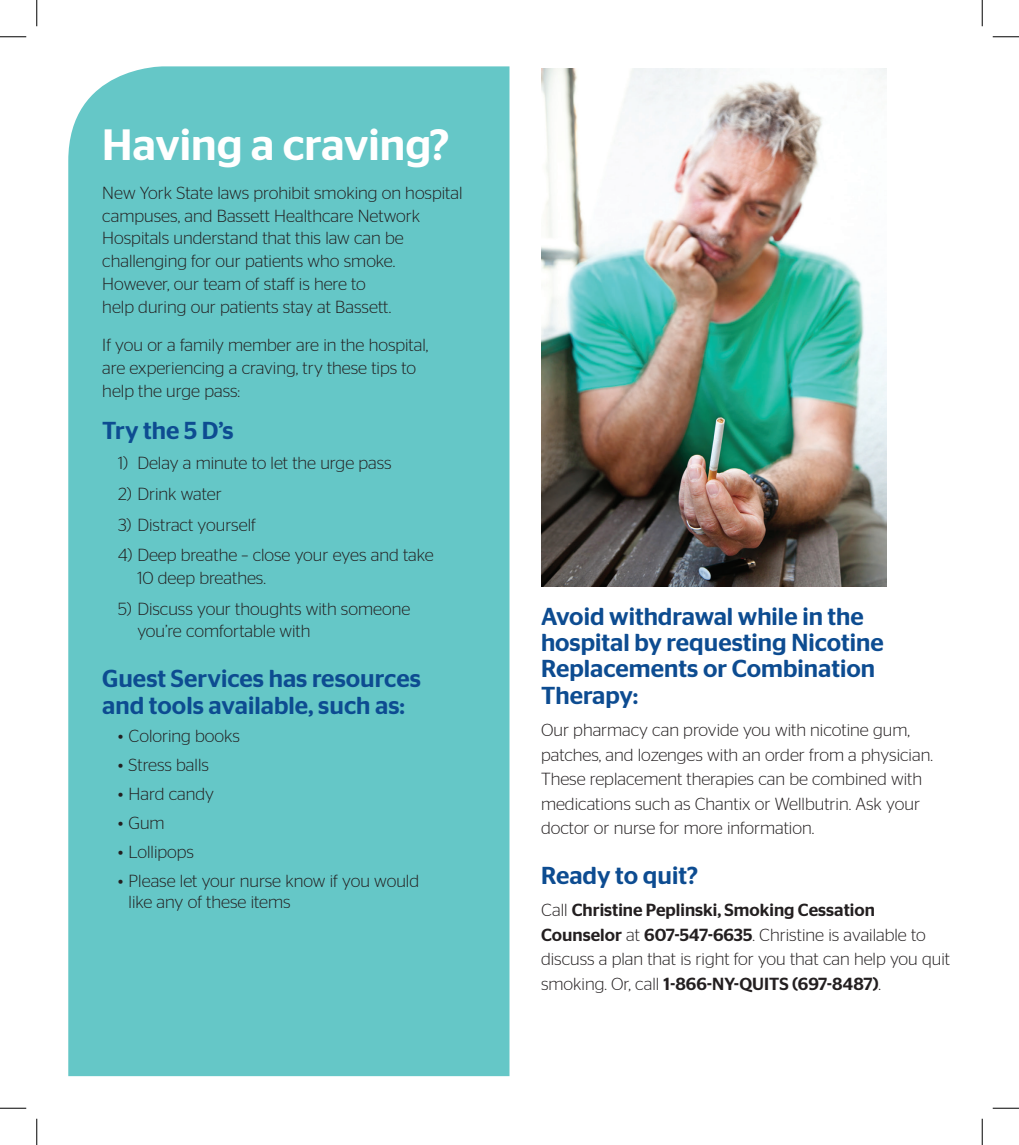
<style>
.page{position:relative;width:1019px;height:1145px;background:#fff}
.page>*{position:absolute;margin:0;border:0;box-sizing:border-box;transform-origin:0 0}
.t1{font:500 43.75px "Stag Sans";color:#fff}
.t2{font:500 24.5px/26.2px "Stag Sans";color:#0d4c91}
.t3{font:300 17.5px/22.8px "Stag Sans";color:#231f20}
.s1{font-weight:500}
</style>
<div class="page">
<div style="left:68px;top:66px;width:441px;height:1010px;background:#65c7c7"></div>
<img style="left:541px;top:68px;width:345px;height:518px">
<svg style="left:0;top:36px;width:26px;height:1px"></svg>
<svg style="left:992px;top:36px;width:26px;height:1px"></svg>
<svg style="left:0;top:1107px;width:26px;height:1px"></svg>
<svg style="left:992px;top:1107px;width:26px;height:1px"></svg>
<svg style="left:36px;top:0;width:1px;height:26px"></svg>
<svg style="left:36px;top:1118px;width:1px;height:26px"></svg>
<svg style="left:981px;top:0;width:1px;height:26px"></svg>
<svg style="left:981px;top:1118px;width:1px;height:26px"></svg>
<h1 class="t1" style="left:102px;top:120px;width:349px">Having a craving?</h1>
<p class="t3" style="left:102px;top:181px;width:361px">New York State laws prohibit smoking on hospital campuses, and Bassett Healthcare Network Hospitals understand that this law can be challenging for our patients who smoke.<br>However, our team of staff is here to<br>help during our patients stay at Bassett.</p>
<p class="t3" style="left:102px;top:333px;width:327px">If you or a family member are in the hospital, are experiencing a craving, try these tips to help the urge pass:</p>
<h2 class="t2" style="left:102px;top:417px;width:133px">Try the 5 D’s</h2>
<p class="t3" style="left:118px;top:451px;width:275px">1) Delay a minute to let the urge pass</p>
<p class="t3" style="left:118px;top:482px;width:105px">2) Drink water</p>
<p class="t3" style="left:118px;top:513px;width:139px">3) Distract yourself</p>
<p class="t3" style="left:137px;top:543px;width:298px;text-indent:-19px">4) Deep breathe – close your eyes and take<br>10 deep breathes.</p>
<p class="t3" style="left:137px;top:597px;width:274px;text-indent:-19px">5) Discuss your thoughts with someone you’re comfortable with</p>
<h2 class="t2" style="left:102px;top:665px;width:320px">Guest Services has resources and tools available, such as:</h2>
<p class="t3" style="left:118px;top:724px;width:123px">• Coloring books</p>
<p class="t3" style="left:118px;top:753px;width:92px">• Stress balls</p>
<p class="t3" style="left:118px;top:782px;width:98px">• Hard candy</p>
<p class="t3" style="left:118px;top:811px;width:48px">• Gum</p>
<p class="t3" style="left:118px;top:840px;width:77px">• Lollipops</p>
<p class="t3" style="left:129px;top:870px;width:292px;line-height:21px;text-indent:-10px">• Please let your nurse know if you would like any of these items</p>
<h2 class="t2" style="left:541px;top:603px;width:344px">Avoid withdrawal while in the hospital by requesting Nicotine<br>Replacements or Combination<br>Therapy:</h2>
<p class="t3" style="left:541px;top:717px;width:393px;line-height:24.5px">Our pharmacy can provide you with nicotine gum, patches, and lozenges with an order from a physician.<br>These replacement therapies can be combined with medications such as Chantix or Wellbutrin. Ask your doctor or nurse for more information.</p>
<h2 class="t2" style="left:541px;top:862px;width:159px">Ready to quit?</h2>
<p class="t3" style="left:541px;top:897px;width:410px;line-height:24.5px">Call <span class="s1">Christine Peplinski, Smoking Cessation Counselor</span> at <span class="s1">607-547-6635</span>. Christine is available to discuss a plan that is right for you that can help you quit smoking. Or, call <span class="s1">1-866-NY-QUITS (697-8487)</span>.</p>
</div>
